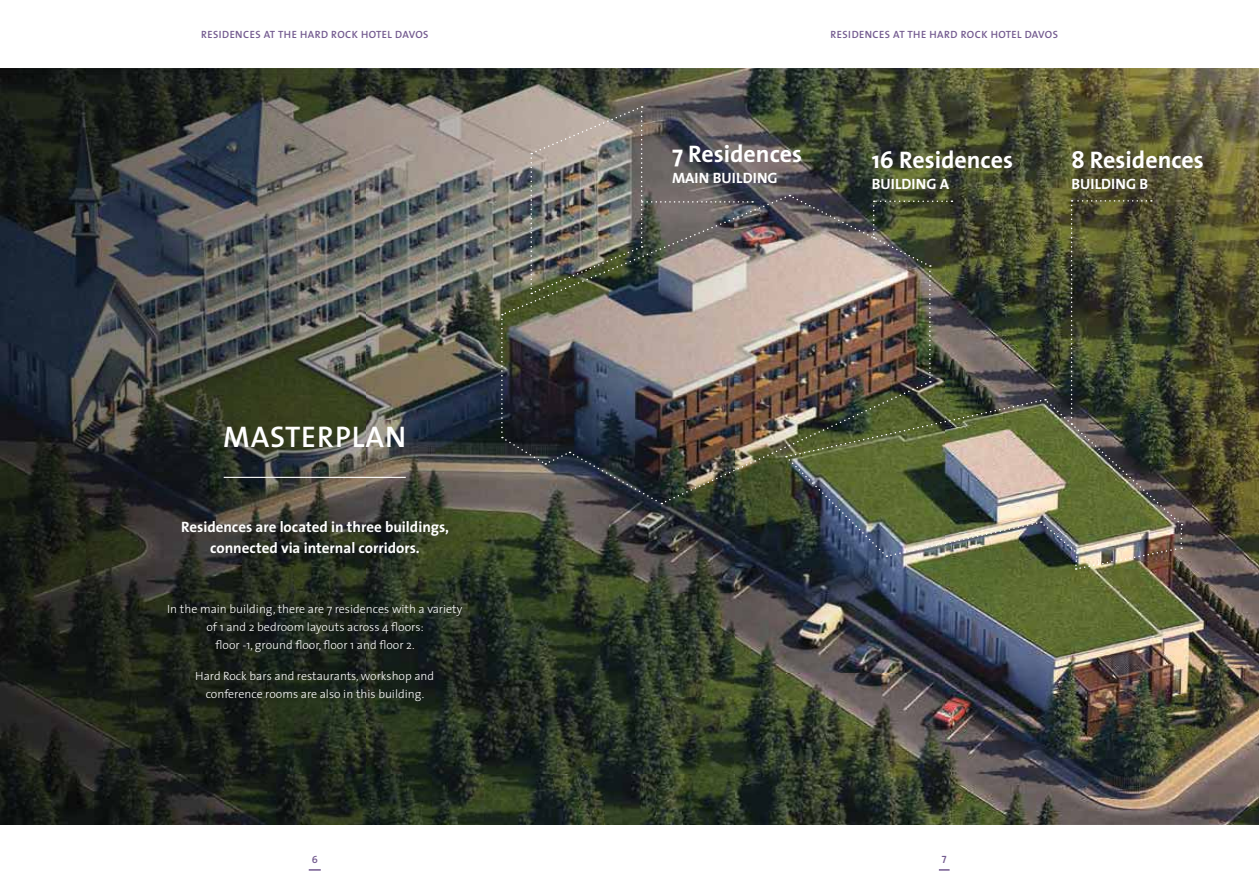
<style>
.page{position:relative;width:1259px;height:893px;background:#fff}
.page>*{position:absolute;margin:0;border:0;box-sizing:border-box;transform-origin:0 0}
.t1{font:600 30px "The Sans";letter-spacing:.03em;color:#fff}
.t2{font:700 24px "The Sans";color:#fff}
.t3{font:700 15px/21px "The Sans";color:#fff;text-align:center}
.t4{font:300 12px/18px "The Sans";color:#fff;text-align:center}
.t5{font:10.5px "The Sans Semi Bold Caps";letter-spacing:.04em;color:#735a8f}
</style>
<div class="page">
<img style="left:944px;top:68px;width:315px;height:757px">
<img style="left:0;top:68px;width:944px;height:757px">
<hr style="left:224px;top:477px;width:182px;height:1px;background:#fff">
<img style="left:501px;top:106px;width:681px;height:464px">
<svg style="left:309px;top:869px;width:12px;height:2px"></svg>
<svg style="left:939px;top:869px;width:10px;height:2px"></svg>
<p class="t5" style="left:201px;top:31px;width:229px">RESIDENCES AT THE HARD ROCK HOTEL DAVOS</p>
<p class="t5" style="left:830px;top:31px;width:229px">RESIDENCES AT THE HARD ROCK HOTEL DAVOS</p>
<h2 class="t2" style="left:672px;top:142px;width:132px">7 Residences</h2>
<p class="t3" style="left:672px;top:168px;width:107px">MAIN BUILDING</p>
<h2 class="t2" style="left:871px;top:148px;width:143px">16 Residences</h2>
<p class="t3" style="left:871px;top:174px;width:79px">BUILDING A</p>
<h2 class="t2" style="left:1071px;top:148px;width:134px">8 Residences</h2>
<p class="t3" style="left:1071px;top:174px;width:78px">BUILDING B</p>
<h1 class="t1" style="left:223px;top:427px;width:184px">MASTERPLAN</h1>
<p class="t3" style="left:181px;top:517px;width:269px">Residences are located in three buildings, connected via internal corridors.</p>
<p class="t4" style="left:167px;top:601px;width:297px">In the main building, there are 7 residences with a variety of 1 and 2 bedroom layouts across 4 floors:<br>floor -1, ground floor, floor 1 and floor 2.</p>
<p class="t4" style="left:195px;top:668px;width:240px">Hard Rock bars and restaurants, workshop and conference rooms are also in this building.</p>
<p class="t5" style="left:312px;top:856px;width:8px">6</p>
<p class="t5" style="left:942px;top:856px;width:6px">7</p>
</div>
